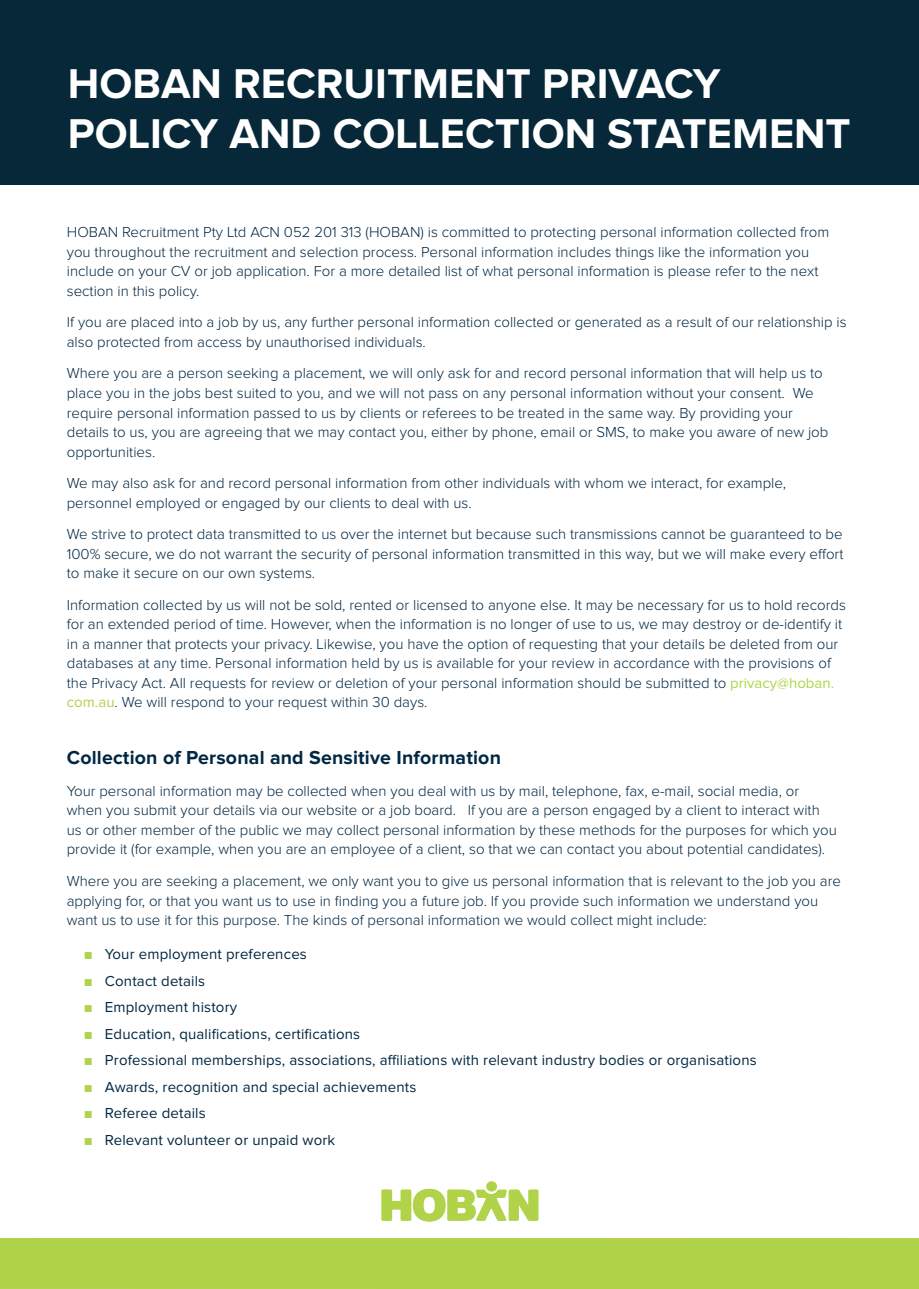
<style>
.page{position:relative;width:919px;height:1289px;background:#fff}
.page>*{position:absolute;margin:0;border:0;box-sizing:border-box;transform-origin:0 0}
.HOBAN_body{font:700 43.2px/50.1px "Proxima Nova";color:#fff}
.HOBAN_body-2{font:700 19.5px "Proxima Nova";letter-spacing:.01em;color:#002743}
.HOBAN_body-3{font:300 15px/19.5px "Proxima Nova";color:#002743}
.t1{font:15px "Proxima Nova";letter-spacing:.01em;color:#002743}
.s1{font-weight:400;color:#b1d349}
.s2{font-family:"Arial";color:#b1d349}
</style>
<div class="page">
<div style="left:0;top:0;width:918px;height:184px;background:#062839"></div>
<div style="left:0;top:1237px;width:918px;height:51px;background:#b1d349"></div>
<svg style="left:381px;top:1181px;width:157px;height:40px"></svg>
<p class="HOBAN_body" style="left:68px;top:60px;width:784px">HOBAN RECRUITMENT PRIVACY<br>POLICY AND COLLECTION STATEMENT</p>
<p class="HOBAN_body-3" style="left:67px;top:223px;width:764px">HOBAN Recruitment Pty Ltd ACN 052 201 313 (HOBAN) is committed to protecting personal information collected from you throughout the recruitment and selection process. Personal information includes things like the information you include on your CV or job application. For a more detailed list of what personal information is please refer to the next section in this policy.</p>
<p class="HOBAN_body-3" style="left:67px;top:313px;width:781px">If you are placed into a job by us, any further personal information collected or generated as a result of our relationship is also protected from access by unauthorised individuals.</p>
<p class="HOBAN_body-3" style="left:67px;top:364px;width:763px">Where you are a person seeking a placement, we will only ask for and record personal information that will help us to place you in the jobs best suited to you, and we will not pass on any personal information without your consent. We require personal information passed to us by clients or referees to be treated in the same way. By providing your details to us, you are agreeing that we may contact you, either by phone, email or SMS, to make you aware of new job opportunities.</p>
<p class="HOBAN_body-3" style="left:67px;top:474px;width:720px">We may also ask for and record personal information from other individuals with whom we interact, for example, personnel employed or engaged by our clients to deal with us.</p>
<p class="HOBAN_body-3" style="left:67px;top:525px;width:778px;text-align:justify">We strive to protect data transmitted to us over the internet but because such transmissions cannot be guaranteed to be 100% secure, we do not warrant the security of personal information transmitted in this way, but we will make every effort to make it secure on our own systems.</p>
<p class="HOBAN_body-3" style="left:67px;top:595px;width:780px">Information collected by us will not be sold, rented or licensed to anyone else. It may be necessary for us to hold records for an extended period of time. However, when the information is no longer of use to us, we may destroy or de-identify it in a manner that protects your privacy. Likewise, you have the option of requesting that your details be deleted from our databases at any time. Personal information held by us is available for your review in accordance with the provisions of the Privacy Act. All requests for review or deletion of your personal information should be submitted to <span class="s1">privacy@hoban. com.au</span>. We will respond to your request within 30 days.</p>
<p class="HOBAN_body-2" style="left:67px;top:749px;width:435px">Collection of Personal and Sensitive Information</p>
<p class="HOBAN_body-3" style="left:67px;top:781px;width:771px">Your personal information may be collected when you deal with us by mail, telephone, fax, e-mail, social media, or when you submit your details via our website or a job board. If you are a person engaged by a client to interact with us or other member of the public we may collect personal information by these methods for the purposes for which you provide it (for example, when you are an employee of a client, so that we can contact you about potential candidates).</p>
<p class="HOBAN_body-3" style="left:67px;top:871px;width:775px">Where you are seeking a placement, we only want you to give us personal information that is relevant to the job you are applying for, or that you want us to use in finding you a future job. If you provide such information we understand you want us to use it for this purpose. The kinds of personal information we would collect might include:</p>
<p class="t1" style="left:84px;top:947px;width:224px"><span class="s2">■</span> Your employment preferences</p>
<p class="t1" style="left:84px;top:974px;width:123px"><span class="s2">■</span> Contact details</p>
<p class="t1" style="left:84px;top:1000px;width:155px"><span class="s2">■</span> Employment history</p>
<p class="t1" style="left:84px;top:1027px;width:278px"><span class="s2">■</span> Education, qualifications, certifications</p>
<p class="t1" style="left:84px;top:1053px;width:674px"><span class="s2">■</span> Professional memberships, associations, affiliations with relevant industry bodies or organisations</p>
<p class="t1" style="left:84px;top:1080px;width:334px"><span class="s2">■</span> Awards, recognition and special achievements</p>
<p class="t1" style="left:84px;top:1106px;width:123px"><span class="s2">■</span> Referee details</p>
<p class="t1" style="left:84px;top:1133px;width:253px"><span class="s2">■</span> Relevant volunteer or unpaid work</p>
</div>
